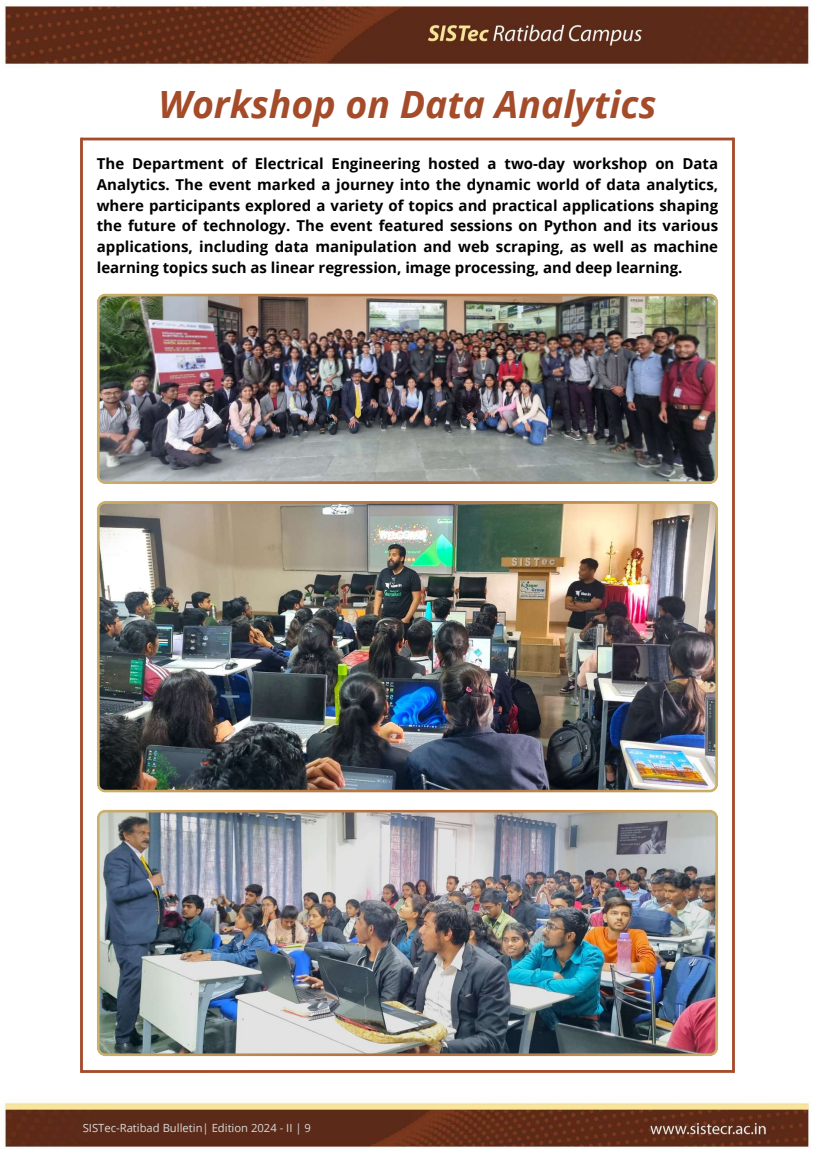
<style>
.page{position:relative;width:815px;height:1153px;background:#fff}
.page>*{position:absolute;margin:0;border:0;box-sizing:border-box;transform-origin:0 0}
.t1{font:italic 700 37.5px "Open Sans";color:#a44b29}
.t2{font:700 15px/20.9px "Open Sans";color:#000;text-align:justify}
.t3{font:11.25px "Open Sans";color:#d9d9d9}
</style>
<div class="page">
<img style="left:1px;top:0;width:809px;height:1149px">
<hr style="left:81px;top:138px;width:652px;height:2px;background:#a44b29">
<hr style="left:81px;top:1069px;width:652px;height:3px;background:#a44b29">
<hr style="left:732px;top:138px;width:2px;height:934px;background:#a44b29">
<hr style="left:80px;top:138px;width:3px;height:934px;background:#a44b29">
<img style="left:97px;top:293px;width:621px;height:191px">
<img style="left:97px;top:501px;width:621px;height:291px">
<img style="left:97px;top:809px;width:621px;height:246px">
<h1 class="t1" style="left:158px;top:78px;width:499px">Workshop on Data Analytics</h1>
<p class="t2" style="left:97px;top:153px;width:622px">The Department of Electrical Engineering hosted a two-day workshop on Data Analytics. The event marked a journey into the dynamic world of data analytics, where participants explored a variety of topics and practical applications shaping the future of technology. The event featured sessions on Python and its various applications, including data manipulation and web scraping, as well as machine learning topics such as linear regression, image processing, and deep learning.</p>
<p class="t3" style="left:83px;top:1119px;width:230px">SISTec-Ratibad Bulletin| Edition 2024 - II | 9</p>
</div>
